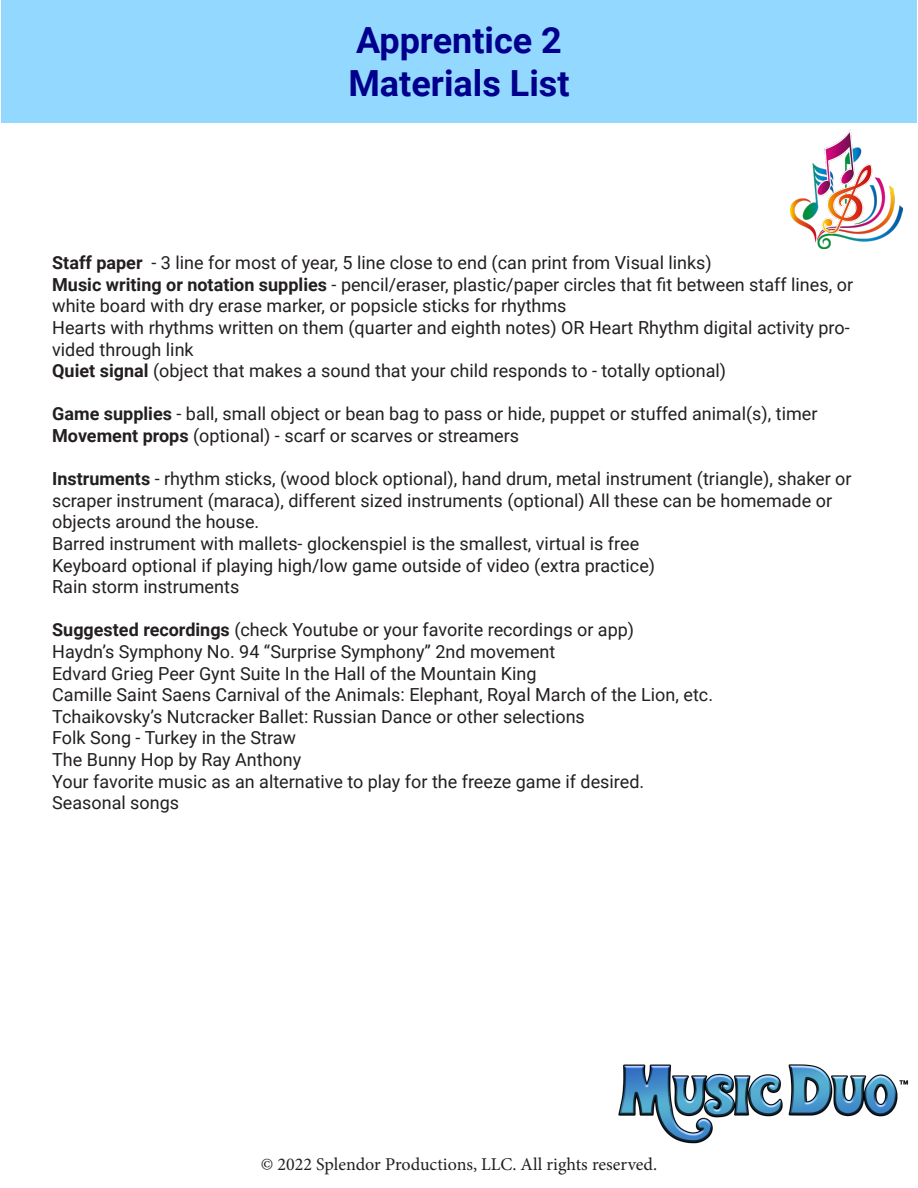
<style>
.page{position:relative;width:918px;height:1188px;background:#fff}
.page>*{position:absolute;margin:0;border:0;box-sizing:border-box;transform-origin:0 0}
.t1{font:700 36px/43.2px "Roboto";color:#00008c}
.t2{font:18px/21.6px "Roboto";color:#231f20}
.t3{font:18px "Minion Pro";color:#231f20}
.s1{font-weight:700}
</style>
<div class="page">
<div style="left:1px;top:0;width:916px;height:122px;background:#92d8ff"></div>
<img style="left:618px;top:1064px;width:291px;height:80px">
<img style="left:790px;top:129px;width:112px;height:120px">
<h1 class="t1" style="left:348px;top:17px;width:223px">Apprentice 2<br>Materials List</h1>
<p class="t2" style="left:52px;top:251px;width:802px"><span class="s1">Staff paper</span> - 3 line for most of year, 5 line close to end (can print from Visual links)<br><span class="s1">Music writing or notation supplies</span> - pencil/eraser, plastic/paper circles that fit between staff lines, or white board with dry erase marker, or popsicle sticks for rhythms<br>Hearts with rhythms written on them (quarter and eighth notes) OR Heart Rhythm digital activity pro&shy;vided through link<br><span class="s1">Quiet signal</span> (object that makes a sound that your child responds to - totally optional)</p>
<p class="t2" style="left:52px;top:402px;width:767px"><span class="s1">Game supplies</span> - ball, small object or bean bag to pass or hide, puppet or stuffed animal(s), timer<br><span class="s1">Movement props</span> (optional) - scarf or scarves or streamers</p>
<p class="t2" style="left:52px;top:467px;width:801px"><span class="s1">Instruments</span> - rhythm sticks, (wood block optional), hand drum, metal instrument (triangle), shaker or scraper instrument (maraca), different sized instruments (optional) All these can be homemade or objects around the house.<br>Barred instrument with mallets- glockenspiel is the smallest, virtual is free<br>Keyboard optional if playing high/low game outside of video (extra practice)<br>Rain storm instruments</p>
<p class="t2" style="left:52px;top:618px;width:662px"><span class="s1">Suggested recordings</span> (check Youtube or your favorite recordings or app)<br>Haydn’s Symphony No. 94 “Surprise Symphony” 2nd movement<br>Edvard Grieg Peer Gynt Suite In the Hall of the Mountain King<br>Camille Saint Saens Carnival of the Animals: Elephant, Royal March of the Lion, etc.<br>Tchaikovsky’s Nutcracker Ballet: Russian Dance or other selections<br>Folk Song - Turkey in the Straw<br>The Bunny Hop by Ray Anthony<br>Your favorite music as an alternative to play for the freeze game if desired.<br>Seasonal songs</p>
<p class="t3" style="left:261px;top:1153px;width:398px">© 2022 Splendor Productions, LLC. All rights reserved.</p>
</div>
